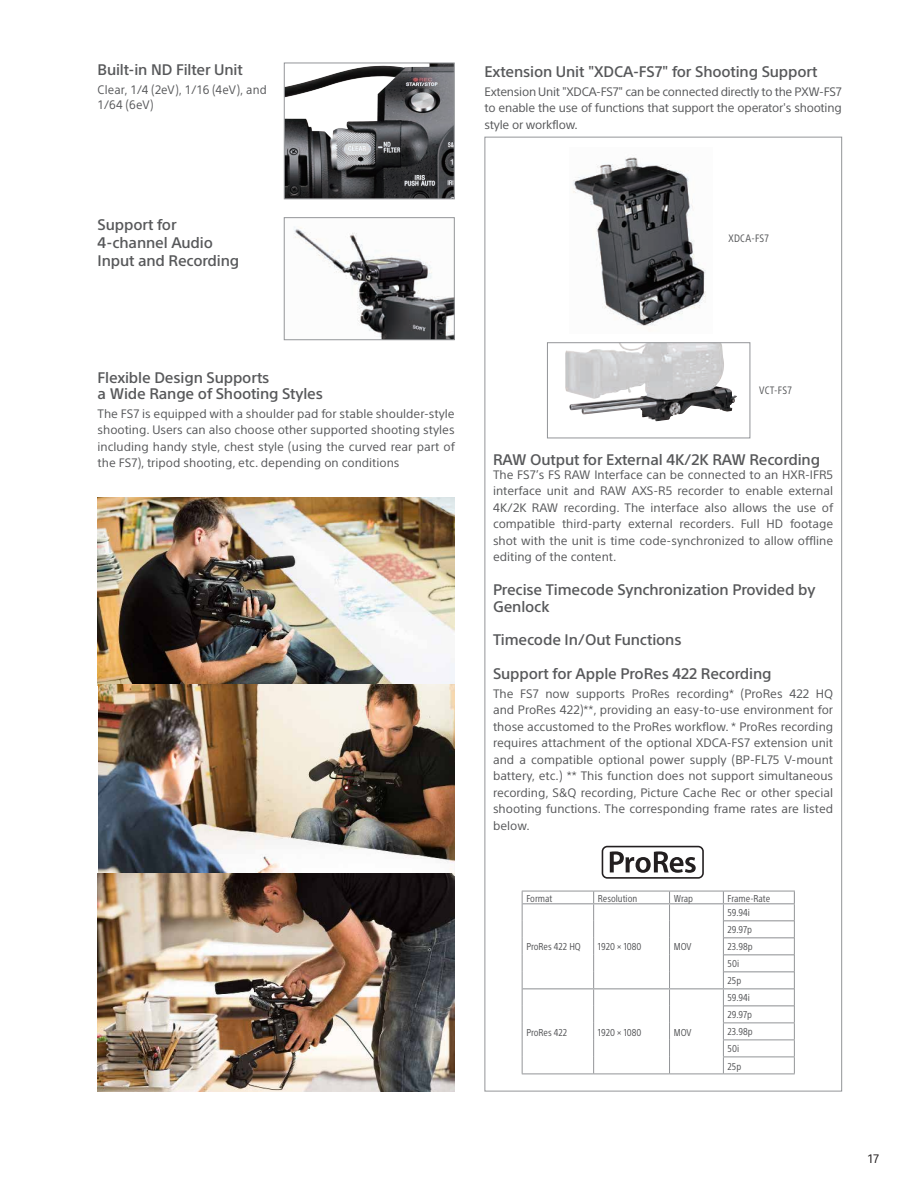
<style>
.page{position:relative;width:918px;height:1188px;background:#fff}
.page>*{position:absolute;margin:0;border:0;box-sizing:border-box;transform-origin:0 0}
.t1{font:500 15px/16.5px "SST";letter-spacing:-.01em;color:#57585a}
.t2{font:12px/16.5px "SST";color:#57585a;text-align:justify}
.t3{font:12px/15.8px "SST";color:#57585a;scale:.95 1}
.t4{font:12px "SST";color:#231f20}
.t5{font:condensed 10.5px "SST";letter-spacing:.02em;color:#57585a}
.t6{font:condensed 9.75px/17px "SST";color:#57585a}
</style>
<div class="page">
<svg style="left:569px;top:344px;width:168px;height:78px"></svg>
<img style="left:565px;top:344px;width:81px;height:55px">
<div style="left:547px;top:342px;width:203px;height:96px;border:1px solid #939598"></div>
<img style="left:573px;top:157px;width:133px;height:169px">
<img style="left:286px;top:65px;width:167px;height:132px">
<div style="left:284px;top:63px;width:171px;height:136px;border:1px solid #939598"></div>
<img style="left:294px;top:226px;width:159px;height:112px">
<div style="left:284px;top:217px;width:171px;height:123px;border:1px solid #939598"></div>
<img style="left:98px;top:497px;width:357px;height:594px">
<svg style="left:523px;top:892px;width:271px;height:182px"></svg>
<hr style="left:523px;top:903px;width:71px;height:1px;background:#939598">
<hr style="left:594px;top:903px;width:76px;height:1px;background:#939598">
<hr style="left:670px;top:903px;width:53px;height:1px;background:#939598">
<hr style="left:723px;top:903px;width:72px;height:1px;background:#939598">
<hr style="left:724px;top:920px;width:70px;height:1px;background:#939598">
<hr style="left:724px;top:937px;width:70px;height:1px;background:#939598">
<hr style="left:724px;top:954px;width:70px;height:1px;background:#939598">
<hr style="left:724px;top:971px;width:70px;height:1px;background:#939598">
<hr style="left:523px;top:988px;width:71px;height:1px;background:#939598">
<hr style="left:594px;top:988px;width:76px;height:1px;background:#939598">
<hr style="left:670px;top:988px;width:53px;height:1px;background:#939598">
<svg style="left:593px;top:892px;width:1px;height:182px"></svg>
<svg style="left:669px;top:892px;width:1px;height:182px"></svg>
<hr style="left:522px;top:1074px;width:72px;height:1px;background:#939598">
<hr style="left:594px;top:1074px;width:76px;height:1px;background:#939598">
<hr style="left:670px;top:1074px;width:53px;height:1px;background:#939598">
<hr style="left:723px;top:988px;width:71px;height:1px;background:#939598">
<hr style="left:724px;top:1005px;width:70px;height:1px;background:#939598">
<svg style="left:723px;top:892px;width:1px;height:182px"></svg>
<svg style="left:794px;top:892px;width:1px;height:182px"></svg>
<hr style="left:522px;top:891px;width:72px;height:1px;background:#939598">
<hr style="left:594px;top:891px;width:76px;height:1px;background:#939598">
<hr style="left:670px;top:891px;width:53px;height:1px;background:#939598">
<hr style="left:723px;top:891px;width:72px;height:1px;background:#939598">
<svg style="left:522px;top:891px;width:1px;height:183px"></svg>
<hr style="left:723px;top:1023px;width:72px;height:1px;background:#939598">
<hr style="left:723px;top:1040px;width:72px;height:1px;background:#939598">
<hr style="left:723px;top:1057px;width:72px;height:1px;background:#939598">
<hr style="left:723px;top:1074px;width:72px;height:1px;background:#939598">
<svg style="left:602px;top:846px;width:102px;height:33px"></svg>
<div style="left:603px;top:847px;width:99px;height:30px;background:#fff;border-radius:4px"></div>
<svg style="left:610px;top:851px;width:86px;height:22px"></svg>
<p class="t1" style="left:98px;top:62px;width:147px">Built-in ND Filter Unit</p>
<p class="t1" style="left:485px;top:63px;width:335px">Extension Unit "XDCA-FS7" for Shooting Support</p>
<p class="t3" style="left:98px;top:81px;width:180px">Clear, 1/4 (2eV), 1/16 (4eV), and<br>1/64 (6eV)</p>
<p class="t2" style="left:485px;top:83px;width:359px">Extension Unit "XDCA-FS7" can be connected directly to the PXW-FS7 to enable the use of functions that support the operator's shooting style or workflow.</p>
<p class="t1" style="left:98px;top:216px;width:143px;line-height:18px">Support for<br>4-channel Audio<br>Input and Recording</p>
<p class="t5" style="left:728px;top:232px;width:42px">XDCA-FS7</p>
<p class="t1" style="left:98px;top:369px;width:227px">Flexible Design Supports<br>a Wide Range of Shooting Styles</p>
<p class="t2" style="left:98px;top:405px;width:359px">The FS7 is equipped with a shoulder pad for stable shoulder-style shooting. Users can also choose other supported shooting styles including handy style, chest style (using the curved rear part of the FS7), tripod shooting, etc. depending on conditions</p>
<p class="t5" style="left:759px;top:384px;width:34px">VCT-FS7</p>
<p class="t1" style="left:493px;top:451px;width:329px">RAW Output for External 4K/2K RAW Recording</p>
<p class="t2" style="left:493px;top:466px;width:342px">The FS7’s FS RAW Interface can be connected to an HXR-IFR5 interface unit and RAW AXS-R5 recorder to enable external 4K/2K RAW recording. The interface also allows the use of compatible third-party external recorders. Full HD footage shot with the unit is time code-synchronized to allow offline editing of the content.</p>
<p class="t1" style="left:493px;top:581px;width:324px">Precise Timecode Synchronization Provided by<br>Genlock</p>
<p class="t1" style="left:493px;top:632px;width:190px">Timecode In/Out Functions</p>
<p class="t1" style="left:493px;top:665px;width:280px">Support for Apple ProRes 422 Recording</p>
<p class="t2" style="left:493px;top:685px;width:342px">The FS7 now supports ProRes recording* (ProRes 422 HQ and ProRes 422)**, providing an easy-to-use environment for those accustomed to the ProRes workflow. * ProRes recording requires attachment of the optional XDCA-FS7 extension unit and a compatible optional power supply (BP-FL75 V-mount battery, etc.) ** This function does not support simultaneous recording, S&amp;Q recording, Picture Cache Rec or other special shooting functions. The corresponding frame rates are listed below.</p>
<p class="t6" style="left:526px;top:889px;width:27px">Format</p>
<p class="t6" style="left:598px;top:889px;width:41px">Resolution</p>
<p class="t6" style="left:674px;top:889px;width:21px">Wrap</p>
<p class="t6" style="left:728px;top:889px;width:44px">Frame-Rate</p>
<p class="t6" style="left:526px;top:938px;width:56px">ProRes 422 HQ</p>
<p class="t6" style="left:598px;top:938px;width:45px">1920 × 1080</p>
<p class="t6" style="left:674px;top:938px;width:19px">MOV</p>
<p class="t6" style="left:526px;top:1023px;width:42px">ProRes 422</p>
<p class="t6" style="left:598px;top:1023px;width:45px">1920 × 1080</p>
<p class="t6" style="left:674px;top:1023px;width:19px">MOV</p>
<p class="t6" style="left:728px;top:904px;width:26px">59.94i<br>29.97p<br>23.98p<br>50i<br>25p</p>
<p class="t6" style="left:728px;top:989px;width:26px">59.94i<br>29.97p<br>23.98p<br>50i<br>25p</p>
<p class="t4" style="left:868px;top:1151px;width:13px">17</p>
</div>
